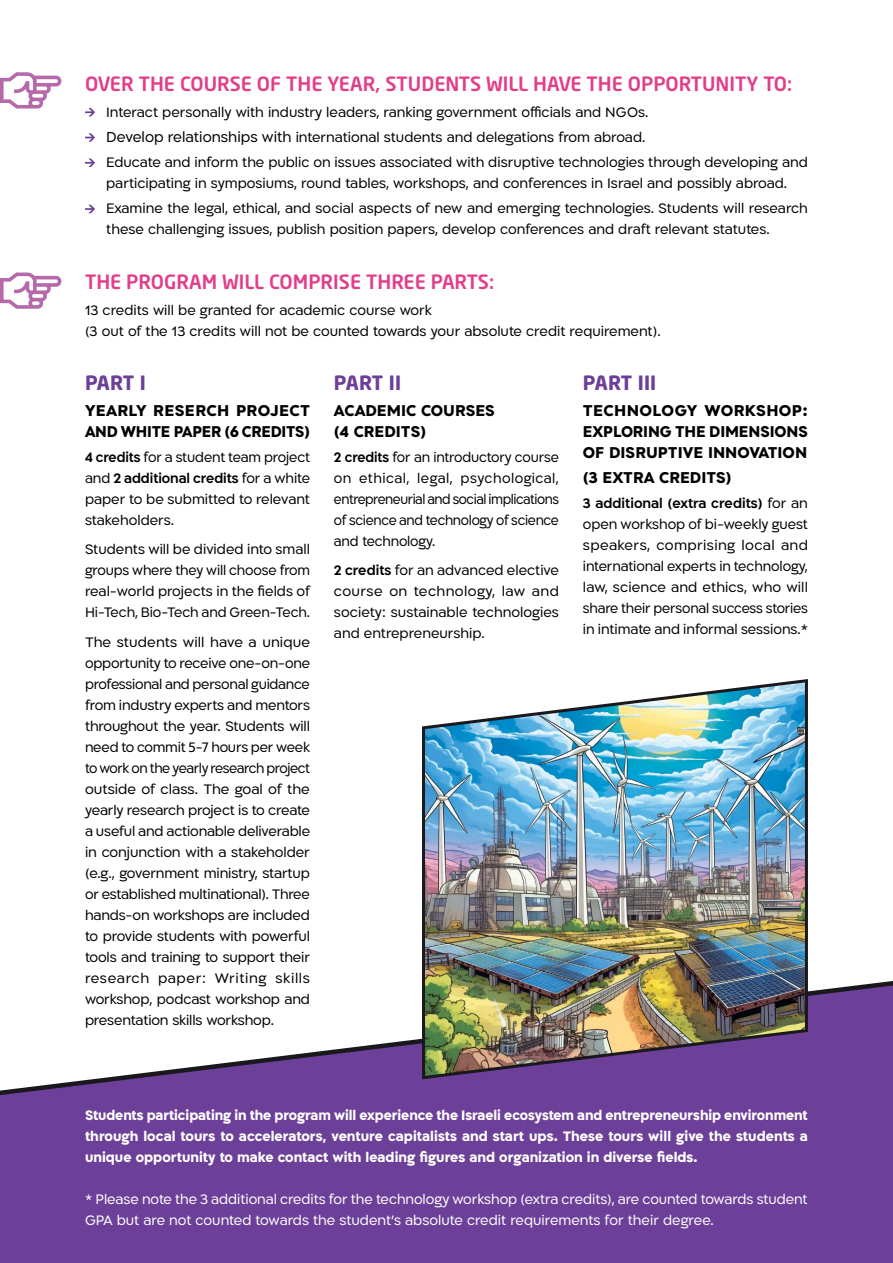
<style>
.page{position:relative;width:893px;height:1263px;background:#fff}
.page>*{position:absolute;margin:0;border:0;box-sizing:border-box;transform-origin:0 0}
.t1{font:500 19.5px "Neo Sans Std";color:#e33d8a}
.t2{font:700 19.5px "Neo Sans Std";letter-spacing:-.005em;color:#6c3f98}
.t3{font:700 18px/21px "Ploni DL1.1 AAA";color:#000}
.t4{font:15.75px/21px "Ploni DL1.1 AAA";letter-spacing:-.005em;color:#000}
.t5{font:700 15.75px/21px "Ploni DL1.1 AAA";color:#fff;text-align:justify}
.t6{font:15.75px/21px "Ploni DL1.1 AAA";letter-spacing:-.005em;color:#fff}
.t7{font:15.75px/21px "Ploni DL1.1 AAA";letter-spacing:-.025em;color:#000}
.t8{font:15.75px "Ploni DL1.1 AAA D Bold";letter-spacing:-.005em;color:#000}
.t9{font:15.75px "Ploni DL1.1 AAA";letter-spacing:.025em;color:#000}
.t10{font:15.75px "Ploni DL1.1 AAA";letter-spacing:.035em;color:#000}
.s1{font-size:16.5px}
.s2{font-family:"Ploni DL1.1 AAA D Bold"}
.s3{font-family:"Ploni DL1.1 AAA"}
</style>
<div class="page">
<svg style="left:0;top:981px;width:893px;height:282px;fill:#6c3f98"></svg>
<img style="left:421px;top:679px;width:388px;height:402px">
<svg style="left:85px;top:108px;width:10px;height:9px"></svg>
<svg style="left:85px;top:133px;width:10px;height:9px"></svg>
<svg style="left:85px;top:159px;width:10px;height:8px"></svg>
<svg style="left:85px;top:205px;width:10px;height:8px"></svg>
<svg style="left:0;top:72px;width:61px;height:37px"></svg>
<svg style="left:0;top:272px;width:61px;height:37px"></svg>
<p class="t1" style="left:85px;top:72px;width:709px">OVER THE COURSE OF THE YEAR, STUDENTS WILL HAVE THE OPPORTUNITY TO:</p>
<p class="t4" style="left:106px;top:99px;width:703px;line-height:25.2px">Interact personally with industry leaders, ranking government officials and NGOs.<br><span class="s1">Develop relationships with</span> international students and delegations from abroad.<br>Educate and inform the public on issues associated with disruptive technologies through developing and</p>
<p class="t4" style="left:106px;top:171px;width:703px;line-height:25.2px">participating in symposiums, round tables, workshops, and conferences in Israel and possibly abroad.<br>Examine the legal, ethical, and social aspects of new and emerging technologies. Students will research</p>
<p class="t4" style="left:106px;top:219px;width:665px">these challenging issues, publish position papers, develop conferences and draft relevant statutes.</p>
<p class="t1" style="left:85px;top:270px;width:411px">THE PROGRAM WILL COMPRISE THREE PARTS:</p>
<p class="t4" style="left:85px;top:299px;width:577px">13 credits will be granted for academic course work<br>3( out of the 13 credits will not be counted towards your absolute credit requirement .(</p>
<p class="t2" style="left:85px;top:370px;width:62px">PART I</p>
<p class="t3" style="left:85px;top:399px;width:227px">YEARLY RESERCH PROJECT<br>AND WHITE PAPER 6( CREDITS(</p>
<p class="t4" style="left:85px;top:447px;width:226px"><span class="s2">4 credits</span> for a student team project</p>
<p class="t8" style="left:85px;top:468px;width:227px"><span class="s3">and</span> 2 additional credits <span class="s3">for a white</span></p>
<p class="t4" style="left:85px;top:489px;width:227px">paper to be submitted to relevant stakeholders.</p>
<p class="t4" style="left:85px;top:539px;width:227px;text-align:justify">Students will be divided into small groups where they will choose from real-world projects in the fields of Hi-Tech, Bio-Tech and Green-Tech.</p>
<p class="t4" style="left:85px;top:632px;width:227px;text-align:right">The students will have a unique opportunity to receive one-on-one professional and personal guidance from industry experts and mentors throughout the year. Students will need to commit 5-7 hours per week to work on the yearly research project outside of class. The goal of the yearly research project is to create a useful and actionable deliverable in conjunction with a stakeholder<br>g.e( ., government ministry, startup or established multinational .) Three hands-on workshops are included to provide students with powerful tools and training to support their skills</p>
<p class="t10" style="left:215px;top:969px;width:53px">Writing</p>
<p class="t4" style="left:85px;top:968px;width:226px">research<br>workshop, podcast workshop and presentation skills workshop.</p>
<p class="t4" style="left:158px;top:968px;width:49px">paper:</p>
<p class="t2" style="left:334px;top:370px;width:69px">PART II</p>
<p class="t3" style="left:334px;top:399px;width:162px">ACADEMIC COURSES<br>4( CREDITS(</p>
<p class="t4" style="left:334px;top:447px;width:226px;text-align:right"><span class="s2">2 credits</span> for an introductory course psychological,</p>
<p class="t9" style="left:359px;top:469px;width:52px">ethical,</p>
<p class="t4" style="left:417px;top:468px;width:37px">legal,</p>
<p class="t7" style="left:334px;top:468px;width:227px">on<br>entrepreneurial and social implications of science and technology of science and technology.</p>
<p class="t4" style="left:334px;top:560px;width:227px;text-align:justify"><span class="s2">2 credits</span> for an advanced elective course on technology, law and society: sustainable technologies and entrepreneurship.</p>
<p class="t2" style="left:583px;top:370px;width:75px">PART III</p>
<p class="t3" style="left:583px;top:399px;width:227px;text-align:justify">TECHNOLOGY WORKSHOP:<br>EXPLORING THE DIMENSIONS OF DISRUPTIVE INNOVATION</p>
<p class="t3" style="left:583px;top:466px;width:150px">3( EXTRA CREDITS(</p>
<p class="t8" style="left:583px;top:493px;width:226px">3 additional (extra credits) <span class="s3">for an</span></p>
<p class="t4" style="left:583px;top:514px;width:227px;text-align:justify">open workshop of bi-weekly guest speakers, comprising local and international experts in technology, law, science and ethics, who will share their personal success stories in intimate and informal sessions *.</p>
<p class="t5" style="left:85px;top:1104px;width:724px">Students participating in the program will experience the Israeli ecosystem and entrepreneurship environment through local tours to accelerators, venture capitalists and start ups. These tours will give the students a unique opportunity to make contact with leading figures and organization in diverse fields.</p>
<p class="t6" style="left:85px;top:1189px;width:724px">* Please note the 3 additional credits for the technology workshop (extra credits ,) are counted towards student<br>GPA but are not counted towards the student s’ absolute credit requirements for their degree.</p>
</div>
